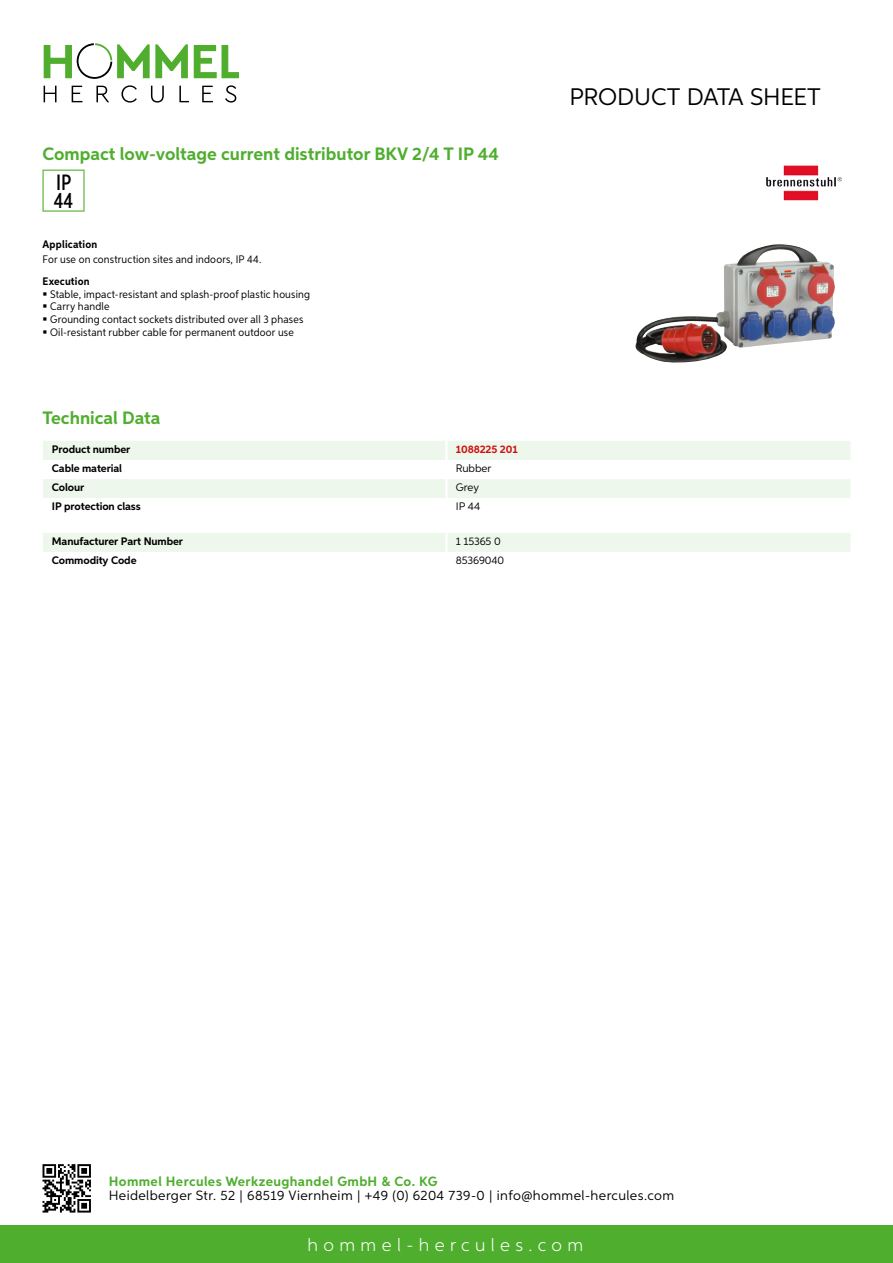
<style>
.page{position:relative;width:893px;height:1263px;background:#fff}
.page>*{position:absolute;margin:0;border:0;box-sizing:border-box;transform-origin:0 0}
.t1{font:24px "Aspira";letter-spacing:-.01em;color:#000}
.t2{font:500 22.2px/17.9px "Aspira XX Nar";color:#000}
.t3{font:700 18px "Aspira";color:#50ae2f}
.t4{font:300 18px "Aspira";letter-spacing:.3em;color:#fff}
.t5{font:13.5px "Aspira";letter-spacing:.03em;color:#000}
.t6{font:700 13.5px "Aspira";letter-spacing:.03em;color:#50ae2f}
.t7{font:10.95px/12.8px "Aspira Nar";letter-spacing:.015em;color:#000}
.t8{font:700 10.95px "Aspira";letter-spacing:-.01em;color:#000}
.t9{font:10.95px "Aspira";letter-spacing:-.01em;color:#000}
.t10{font:700 10.95px "Aspira Nar";letter-spacing:.015em;color:#000}
.t11{font:700 10.95px "Aspira";letter-spacing:-.01em;color:#cd1013}
</style>
<div class="page">
<div style="left:0;top:1226px;width:893px;height:37px;background:#50ae2f"></div>
<svg style="left:43px;top:1164px;width:48px;height:48px"></svg>
<svg style="left:194px;top:45px;width:45px;height:33px"></svg>
<svg style="left:44px;top:43px;width:144px;height:36px"></svg>
<svg style="left:44px;top:86px;width:13px;height:16px"></svg>
<svg style="left:72px;top:86px;width:10px;height:16px"></svg>
<svg style="left:96px;top:86px;width:13px;height:16px"></svg>
<svg style="left:121px;top:85px;width:16px;height:18px"></svg>
<svg style="left:151px;top:86px;width:13px;height:17px"></svg>
<svg style="left:179px;top:86px;width:10px;height:16px"></svg>
<svg style="left:202px;top:86px;width:11px;height:16px"></svg>
<svg style="left:225px;top:85px;width:11px;height:18px"></svg>
<div style="left:43px;top:441px;width:807px;height:19px;background:#eef7eb"></div>
<div style="left:43px;top:479px;width:807px;height:19px;background:#eef7eb"></div>
<hr style="left:445px;top:441px;width:3px;height:19px;background:#fff">
<hr style="left:445px;top:479px;width:3px;height:19px;background:#fff">
<div style="left:43px;top:533px;width:807px;height:19px;background:#eef7eb"></div>
<svg style="left:43px;top:170px;width:42px;height:42px"></svg>
<img style="left:635px;top:244px;width:200px;height:119px">
<img style="left:766px;top:166px;width:76px;height:21px">
<h3 class="t3" style="left:43px;top:142px;width:458px">Compact low-voltage current distributor BKV 2/4 T IP 44</h3>
<h2 class="t2" style="left:54px;top:173px;width:21px">IP<br>44</h2>
<p class="t10" style="left:43px;top:237px;width:56px">Application</p>
<p class="t7" style="left:43px;top:252px;width:220px">For use on construction sites and indoors, IP 44.</p>
<p class="t10" style="left:43px;top:274px;width:49px">Execution</p>
<p class="t7" style="left:50px;top:287px;width:261px">Stable, impact-resistant and splash-proof plastic housing Carry handle<br>Grounding contact sockets distributed over all 3 phases Oil-resistant rubber cable for permanent outdoor use</p>
<h3 class="t3" style="left:43px;top:407px;width:120px">Technical Data</h3>
<p class="t8" style="left:52px;top:442px;width:80px">Product number</p>
<p class="t11" style="left:456px;top:442px;width:63px">1088225 201</p>
<p class="t8" style="left:52px;top:461px;width:72px">Cable material</p>
<p class="t9" style="left:456px;top:461px;width:37px">Rubber</p>
<p class="t8" style="left:52px;top:480px;width:34px">Colour</p>
<p class="t9" style="left:456px;top:481px;width:25px">Grey</p>
<p class="t8" style="left:52px;top:500px;width:90px">IP protection class</p>
<p class="t9" style="left:456px;top:500px;width:26px">IP 44</p>
<p class="t8" style="left:52px;top:534px;width:133px">Manufacturer Part Number</p>
<p class="t9" style="left:456px;top:534px;width:46px">1 15365 0</p>
<p class="t8" style="left:52px;top:553px;width:86px">Commodity Code</p>
<p class="t9" style="left:456px;top:553px;width:50px">85369040</p>
<h1 class="t1" style="left:569px;top:82px;width:253px">Product data sh eet</h1>
<p class="t6" style="left:109px;top:1172px;width:330px">Hommel Hercules Werkzeughandel GmbH &amp; Co. KG</p>
<p class="t5" style="left:109px;top:1187px;width:567px">Heidelberger Str. 52 | 68519 Viernheim | +49 (0) 6204 739-0 | info@hommel-hercules.com</p>
<h3 class="t4" style="left:307px;top:1234px;width:277px">hommel-hercules.com</h3>
</div>
